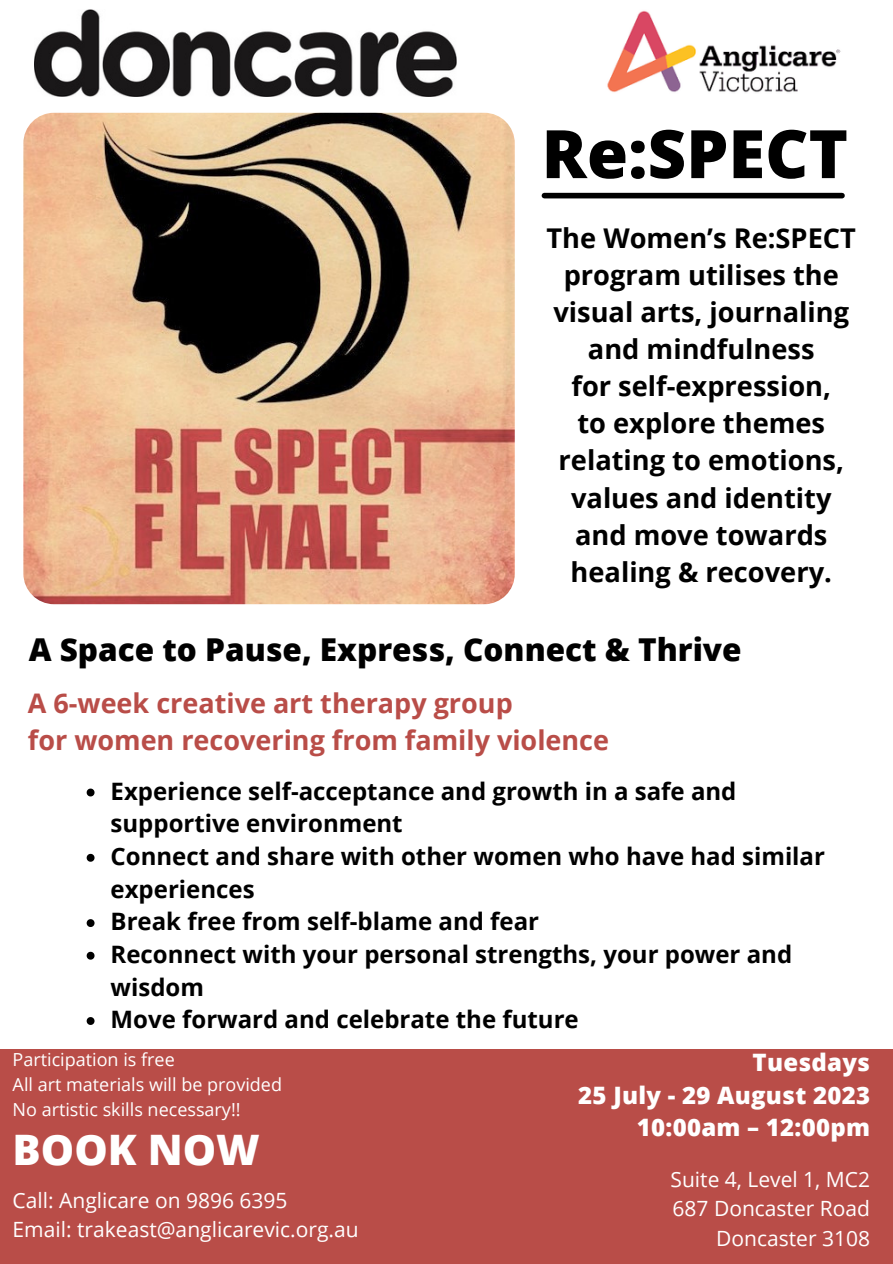
<style>
.page{position:relative;width:893px;height:1264px;background:#fff}
.page>*{position:absolute;margin:0;border:0;box-sizing:border-box;transform-origin:0 0}
.t1{font:800 66.9px "Open Sans";color:#000}
.t2{font:800 42px "Open Sans";color:#fff}
.t3{font:800 31.5px "Open Sans";color:#000}
.t4{font:700 27.15px/37.2px "Open Sans";color:#000;text-align:center}
.t5{font:700 27px "Open Sans";color:#b94d48}
.t6{font:700 24px/32.7px "Open Sans";color:#000}
.t7{font:800 24px "Open Sans";letter-spacing:.01em;color:#fff}
.t8{font:21px "Open Sans";color:#fff}
.t9{font:18px "Open Sans";color:#fff}
</style>
<div class="page">
<div style="left:0;top:1048px;width:892px;height:215px;background:#b94d48"></div>
<img style="left:607px;top:10px;width:234px;height:83px">
<img style="left:23px;top:113px;width:491px;height:491px;border-radius:31px">
<svg style="left:87px;top:788px;width:7px;height:8px"></svg>
<svg style="left:87px;top:853px;width:7px;height:8px"></svg>
<svg style="left:87px;top:919px;width:7px;height:8px"></svg>
<svg style="left:87px;top:951px;width:7px;height:8px"></svg>
<svg style="left:87px;top:1017px;width:7px;height:7px"></svg>
<div style="left:544px;top:193px;width:298px;height:5px;background:#000"></div>
<img style="left:35px;top:10px;width:421px;height:86px">
<p class="t1" style="left:541px;top:107px;width:308px">Re:SPECT</p>
<p class="t4" style="left:546px;top:218px;width:311px">The Women’s Re:SPECT program utilises the visual arts, journaling and mindfulness</p>
<p class="t4" style="left:571px;top:367px;width:261px">for self-expression,</p>
<p class="t4" style="left:558px;top:404px;width:287px">to explore themes relating to emotions, values and identity</p>
<p class="t4" style="left:570px;top:515px;width:263px;text-align:left">and move towards healing &amp; recovery.</p>
<p class="t3" style="left:29px;top:627px;width:714px">A Space to Pause, Express, Connect &amp; Thrive</p>
<p class="t5" style="left:28px;top:684px;width:486px">A 6-week creative art therapy group</p>
<p class="t5" style="left:28px;top:721px;width:582px">for women recovering from family violence</p>
<p class="t6" style="left:111px;top:774px;width:627px">Experience self-acceptance and growth in a safe and supportive environment</p>
<p class="t6" style="left:111px;top:839px;width:716px">Connect and share with other women who have had similar experiences</p>
<p class="t6" style="left:111px;top:904px;width:430px">Break free from self-blame and fear</p>
<p class="t6" style="left:111px;top:937px;width:683px">Reconnect with your personal strengths, your power and wisdom</p>
<p class="t6" style="left:111px;top:1002px;width:469px">Move forward and celebrate the future</p>
<p class="t9" style="left:13px;top:1046px;width:164px">Participation is free</p>
<p class="t9" style="left:13px;top:1071px;width:271px">All art materials will be provided</p>
<p class="t9" style="left:13px;top:1096px;width:229px">No artistic skills necessary!!</p>
<p class="t2" style="left:13px;top:1119px;width:249px">BOOK NOW</p>
<p class="t8" style="left:13px;top:1185px;width:276px">Call: Anglicare on 9896 6395</p>
<p class="t8" style="left:13px;top:1214px;width:347px">Email: trakeast@anglicarevic.org.au</p>
<p class="t7" style="left:752px;top:1045px;width:119px">Tuesdays</p>
<p class="t7" style="left:578px;top:1077px;width:293px">25 July - 29 August 2023</p>
<p class="t7" style="left:637px;top:1110px;width:235px">10:00am – 12:00pm</p>
<p class="t8" style="left:670px;top:1164px;width:201px">Suite 4, Level 1, MC2</p>
<p class="t8" style="left:672px;top:1193px;width:199px">687 Doncaster Road</p>
<p class="t8" style="left:716px;top:1223px;width:155px">Doncaster 3108</p>
</div>
